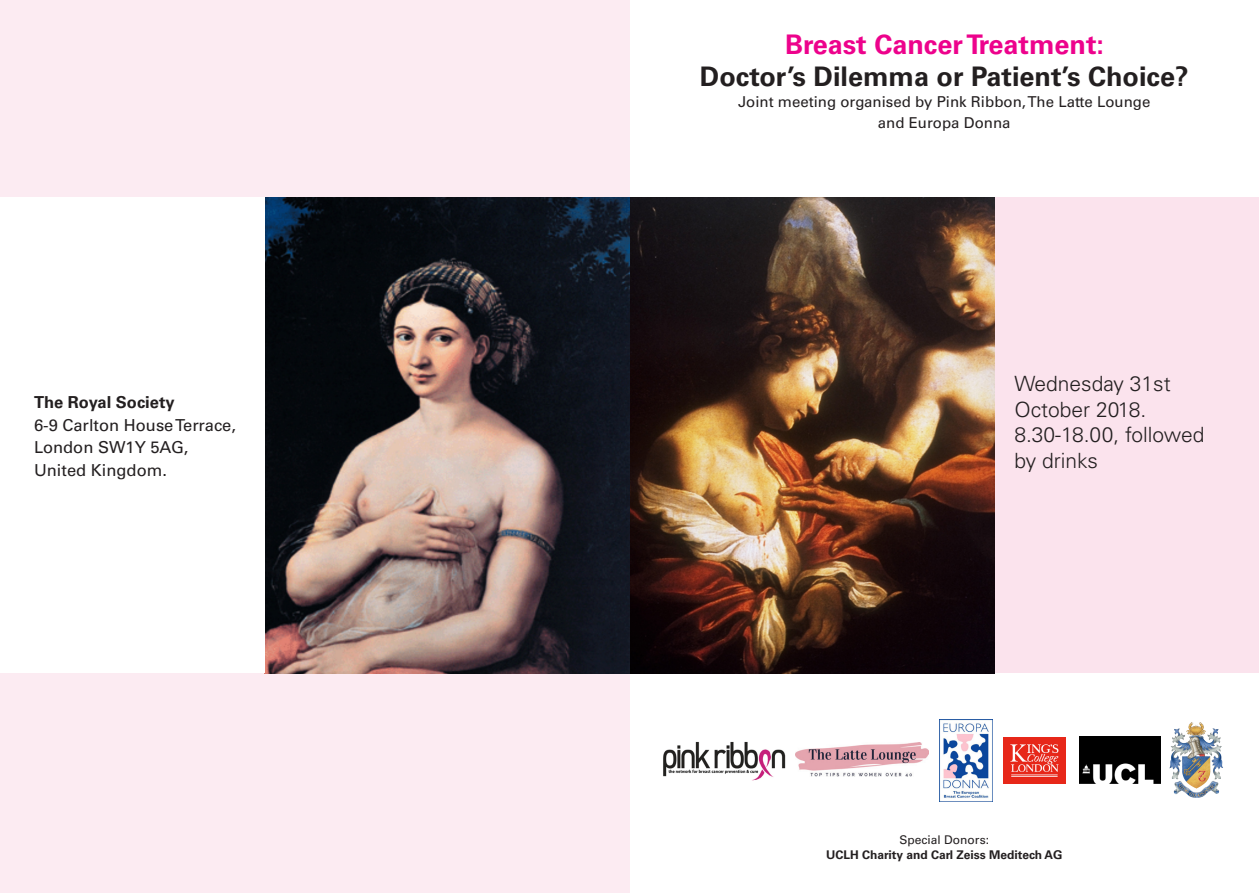
<style>
.page{position:relative;width:1259px;height:893px;background:#fff}
.page>*{position:absolute;margin:0;border:0;box-sizing:border-box;transform-origin:0 0}
.t1{font:700 27px "Univers CE";color:#231f20}
.t2{font:700 27px "Univers CE";color:#ed028c}
.t3{font:300 21px/25.5px "Univers CE";color:#231f20}
.t4{font:500 16.5px "Univers CE";color:#231f20}
.t5{font:700 16.5px "Univers CE";color:#231f20}
.t6{font:500 15px "Univers CE";color:#231f20}
.t7{font:700 12px "Univers CE";color:#231f20}
.t8{font:500 12px "Univers CE";color:#231f20}
</style>
<div class="page">
<div style="left:0;top:0;width:629px;height:893px;background:#fcebf2"></div>
<div style="left:994px;top:198px;width:265px;height:475px;background:#fbe3ed"></div>
<img style="left:939px;top:719px;width:53px;height:82px">
<img style="left:795px;top:743px;width:133px;height:33px">
<img style="left:1003px;top:737px;width:63px;height:46px">
<img style="left:1079px;top:736px;width:81px;height:48px">
<img style="left:265px;top:198px;width:729px;height:475px">
<div style="left:0;top:198px;width:265px;height:475px;background:#fff"></div>
<img style="left:663px;top:741px;width:123px;height:40px">
<svg style="left:1186px;top:722px;width:6px;height:12px"></svg>
<p class="t5" style="left:34px;top:392px;width:142px">The Royal Society</p>
<p class="t4" style="left:34px;top:415px;width:203px">6-9 Carlton House Terrace,</p>
<p class="t4" style="left:34px;top:438px;width:156px">London SW1Y 5AG,</p>
<p class="t4" style="left:34px;top:460px;width:134px">United Kingdom.</p>
<p class="t2" style="left:785px;top:29px;width:320px">Breast Cancer Treatment:</p>
<p class="t1" style="left:700px;top:61px;width:490px">Doctor’s Dilemma or Patient’s Choice?</p>
<p class="t6" style="left:738px;top:93px;width:414px">Joint meeting organised by Pink Ribbon, The Latte Lounge</p>
<p class="t6" style="left:878px;top:114px;width:134px">and Europa Donna</p>
<p class="t3" style="left:1014px;top:371px;width:191px">Wednesday 31st<br>October 2018.<br>8.30-18.00, followed by drinks</p>
<p class="t8" style="left:899px;top:832px;width:91px">Special Donors:</p>
<p class="t7" style="left:826px;top:847px;width:238px">UCLH Charity and Carl Zeiss Meditech AG</p>
</div>
